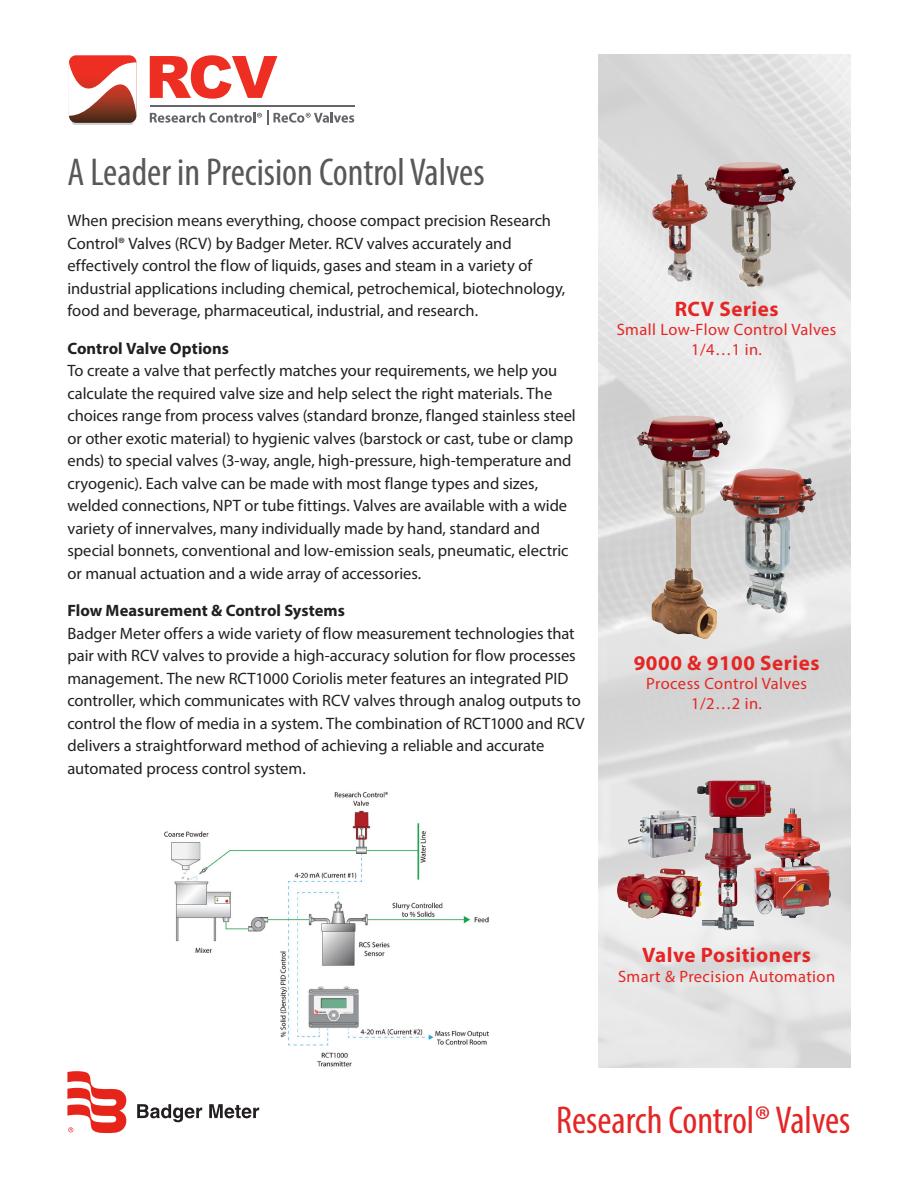
<style>
.page{position:relative;width:918px;height:1188px;background:#fff}
.page>*{position:absolute;margin:0;border:0;box-sizing:border-box;transform-origin:0 0}
.t1{font:condensed 39px "Myriad Pro";color:#57585a}
.t2{font:condensed 39px "Myriad Pro";color:#e42625}
.Paragraph_Style_1{font:700 21px "Myriad Pro";letter-spacing:.025em;color:#e42625}
.t3{font:16.5px/22.5px "Myriad Pro";letter-spacing:-.005em;color:#231f20}
.Paragraph_Style_1-2{font:16.5px/19.5px "Myriad Pro";letter-spacing:.025em;color:#e42625;text-align:center}
.s1{font-weight:700}
.s2{font-stretch:normal}
</style>
<div class="page">
<img style="left:598px;top:54px;width:252px;height:1013px">
<div style="left:72px;top:117px;width:62px;height:8px;background:#d1d2d4;border-radius:3px"></div>
<svg style="left:150px;top:110px;width:204px;height:15px"></svg>
<hr style="left:150px;top:105px;width:204px;height:2px;background:#63656a">
<svg style="left:69px;top:55px;width:67px;height:68px"></svg>
<svg style="left:150px;top:55px;width:127px;height:44px"></svg>
<img style="left:652px;top:174px;width:52px;height:108px">
<img style="left:704px;top:162px;width:89px;height:125px">
<img style="left:720px;top:468px;width:97px;height:146px">
<img style="left:637px;top:415px;width:81px;height:224px">
<img style="left:760px;top:808px;width:30px;height:107px">
<img style="left:697px;top:781px;width:63px;height:145px">
<img style="left:617px;top:869px;width:85px;height:50px">
<img style="left:628px;top:809px;width:70px;height:49px">
<img style="left:165px;top:792px;width:323px;height:275px">
<svg style="left:137px;top:1104px;width:65px;height:18px"></svg>
<svg style="left:209px;top:1104px;width:50px;height:14px"></svg>
<svg style="left:67px;top:1071px;width:60px;height:63px"></svg>
<p class="t1" style="left:67px;top:149px;width:419px">A Leader in Precision Control Valves</p>
<p class="t3" style="left:67px;top:209px;width:499px">When precision means everything, choose compact precision Research Control® Valves (RCV) by Badger Meter. RCV valves accurately and effectively control the flow of liquids, gases and steam in a variety of industrial applications including chemical, petrochemical, biotechnology, food and beverage, pharmaceutical, industrial, and research.</p>
<p class="t3" style="left:67px;top:337px;width:510px"><span class="s1">Control Valve Options<br></span>To create a valve that perfectly matches your requirements, we help you calculate the required valve size and help select the right materials. The choices range from process valves (standard bronze, flanged stainless steel or other exotic material) to hygienic valves (barstock or cast, tube or clamp ends) to special valves (3-way, angle, high-pressure, high-temperature and cryogenic). Each valve can be made with most flange types and sizes, welded connections, NPT or tube fittings. Valves are available with a wide variety of innervalves, many individually made by hand, standard and special bonnets, conventional and low-emission seals, pneumatic, electric or manual actuation and a wide array of accessories.</p>
<p class="t3" style="left:67px;top:599px;width:519px"><span class="s1">Flow Measurement &amp; Control Systems<br></span>Badger Meter offers a wide variety of flow measurement technologies that pair with RCV valves to provide a high-accuracy solution for flow processes management. The new RCT1000 Coriolis meter features an integrated PID controller, which communicates with RCV valves through analog outputs to control the flow of media in a system. The combination of RCT1000 and RCV delivers a straightforward method of achieving a reliable and accurate automated process control system.</p>
<p class="Paragraph_Style_1" style="left:675px;top:295px;width:105px">RCV Series</p>
<p class="Paragraph_Style_1-2" style="left:617px;top:320px;width:221px">Small Low-Flow Control Valves<br>1/4…1 in.</p>
<p class="Paragraph_Style_1" style="left:634px;top:649px;width:187px">9000 &amp; 9100 Series</p>
<p class="Paragraph_Style_1-2" style="left:646px;top:674px;width:162px">Process Control Valves<br>1/2…2 in.</p>
<p class="Paragraph_Style_1" style="left:642px;top:941px;width:170px">Valve Positioners</p>
<p class="Paragraph_Style_1-2" style="left:618px;top:966px;width:219px">Smart &amp; Precision Automation</p>
<p class="t2" style="left:556px;top:1097px;width:296px">Research Control<span class="s2">®</span> Valves</p>
</div>
